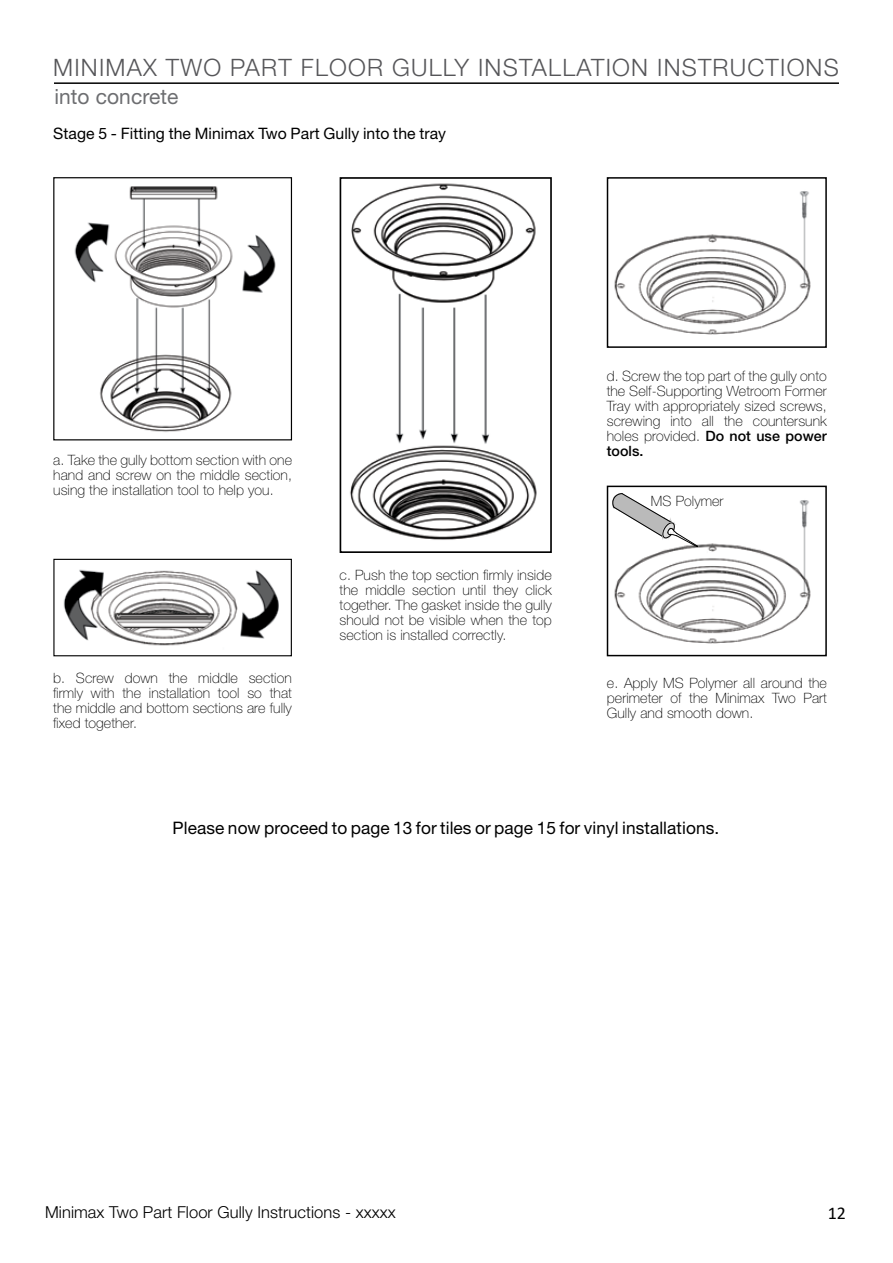
<style>
.page{position:relative;width:893px;height:1263px;background:#fff}
.page>*{position:absolute;margin:0;border:0;box-sizing:border-box;transform-origin:0 0}
.t1{font:300 24px "Helvetica Neue LT Std";letter-spacing:.05em;color:#565659}
.t2{font:21px "Helvetica Neue LT Std";letter-spacing:.005em;color:#6d6e71}
.t3{font:18px "Calibri";color:#000}
.t4{font:17.25px "Helvetica Neue LT Std";letter-spacing:.005em;color:#000}
.t5{font:300 16.5px "Helvetica Neue LT Std";letter-spacing:.005em;color:#000}
.t6{font:15.75px "Helvetica Neue LT Std";letter-spacing:.005em;color:#000}
.t7{font:100 14.25px/15px "Helvetica Neue LT Std";letter-spacing:.005em;color:#000;text-align:justify}
.t8{font:700 2.85px "Arial";color:#000}
.s1{font-weight:500}
</style>
<div class="page">
<hr style="left:54px;top:82px;width:785px;height:2px;background:#000">
<img style="left:74px;top:186px;width:202px;height:246px">
<div style="left:53px;top:177px;width:239px;height:263px;border:1px solid #000"></div>
<img style="left:63px;top:569px;width:216px;height:77px">
<div style="left:53px;top:559px;width:239px;height:97px;border:1px solid #000"></div>
<img style="left:614px;top:191px;width:197px;height:144px">
<div style="left:607px;top:177px;width:220px;height:171px;border:2px solid #000"></div>
<img style="left:350px;top:183px;width:187px;height:357px">
<div style="left:340px;top:177px;width:212px;height:376px;border:2px solid #000"></div>
<img style="left:614px;top:500px;width:197px;height:144px">
<div style="left:607px;top:486px;width:220px;height:170px;border:2px solid #000"></div>
<svg style="left:607px;top:485px;width:98px;height:74px"></svg>
<h1 class="t1" style="left:53px;top:53px;width:787px">MINIMAX TWO PART FLOOR GULLY INSTALLATION INSTRUCTIONS</h1>
<h2 class="t2" style="left:54px;top:84px;width:126px">into concrete</h2>
<p class="t6" style="left:53px;top:124px;width:394px">Stage 5 - Fitting the Minimax Two Part Gully into the tray</p>
<p class="t7" style="left:53px;top:452px;width:240px">a. Take the gully bottom section with one hand and screw on the middle section, using the installation tool to help you.</p>
<p class="t7" style="left:53px;top:670px;width:240px">b. Screw down the middle section firmly with the installation tool so that the middle and bottom sections are fully fixed together.</p>
<p class="t7" style="left:340px;top:567px;width:214px">c. Push the top section firmly inside the middle section until they click together. The gasket inside the gully should not be visible when the top section is installed correctly.</p>
<p class="t7" style="left:607px;top:368px;width:222px">d. Screw the top part of the gully onto the Self-Supporting Wetroom Former Tray with appropriately sized screws, screwing into all the countersunk holes provided. <span class="s1">Do not use power tools.</span></p>
<p class="t8" style="left:622px;top:431px;width:80px;rotate:5deg">PRODUCED BY AN AUTODESK EDUCATIONAL PRODUCT</p>
<p class="t7" style="left:651px;top:494px;width:74px">MS Polymer</p>
<p class="t7" style="left:607px;top:675px;width:222px">e. Apply MS Polymer all around the perimeter of the Minimax Two Part Gully and smooth down.</p>
<p class="t4" style="left:173px;top:818px;width:548px">Please now proceed to page 13 for tiles or page 15 for vinyl installations.</p>
<p class="t5" style="left:45px;top:1202px;width:352px">Minimax Two Part Floor Gully Instructions - xxxxx</p>
<p class="t3" style="left:828px;top:1201px;width:20px">12</p>
</div>
